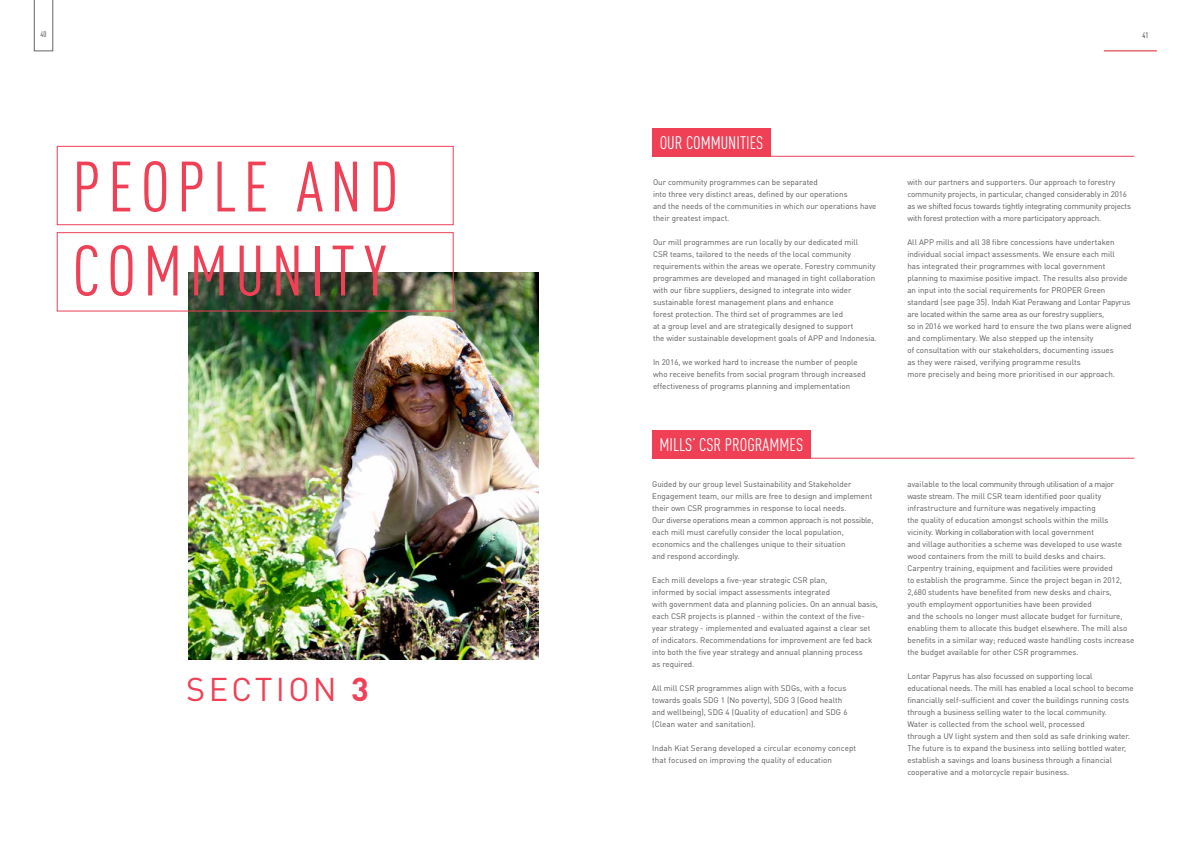
<style>
.page{position:relative;width:1191px;height:842px;background:#fff}
.page>*{position:absolute;margin:0;border:0;box-sizing:border-box;transform-origin:0 0}
.t1{font:70px/84px "DIN Cond";letter-spacing:.1em;color:#ef4056}
.t2{font:32.5px "DIN Pro";letter-spacing:.1em;color:#ef4056}
.t3{font:18px "DIN Cond";color:#fff}
.t4{font:8px/12px "DIN Pro";color:#58595b}
.t5{font:8px/12px "DIN Pro";letter-spacing:-.02em;color:#58595b}
.t6{font:500 8px "DIN Cond";color:#6d6e71}
.t7{font:500 8px "DIN Cond";color:#58595b}
.s1{font-weight:700}
</style>
<div class="page">
<svg style="left:34px;top:0;width:19px;height:51px"></svg>
<hr style="left:1103px;top:51px;width:53px;height:1px;background:#de1c24">
<div style="left:652px;top:128px;width:119px;height:29px;background:#ef4056"></div>
<div style="left:652px;top:430px;width:158px;height:28px;background:#ef4056"></div>
<hr style="left:652px;top:156px;width:482px;height:1px;background:#ef4056">
<hr style="left:652px;top:458px;width:482px;height:1px;background:#ef4056">
<img style="left:188px;top:272px;width:351px;height:388px">
<div style="left:57px;top:146px;width:397px;height:79px;border:1px solid #ef4056"></div>
<div style="left:57px;top:232px;width:397px;height:79px;border:1px solid #ef4056"></div>
<p class="t6" style="left:41px;top:30px;width:8px">40</p>
<p class="t7" style="left:1142px;top:30px;width:8px">41</p>
<h1 class="t1" style="left:72px;top:144px;width:328px">PEOPLE AND<br>COMMUNITY</h1>
<h2 class="t2" style="left:186px;top:667px;width:184px">SECTION <span class="s1">3</span></h2>
<h3 class="t3" style="left:659px;top:132px;width:42px">OUR COMMUNITIES</h3>
<p class="t4" style="left:653px;top:176px;width:225px">Our community programmes can be separated<br>into three very distinct areas, defined by our operations<br>and the needs of the communities in which our operations have their greatest impact.</p>
<p class="t4" style="left:653px;top:236px;width:225px">Our mill programmes are run locally by our dedicated mill<br>CSR teams, tailored to the needs of the local community requirements within the areas we operate. Forestry community programmes are developed and managed in tight collaboration with our fibre suppliers, designed to integrate into wider sustainable forest management plans and enhance<br>forest protection. The third set of programmes are led<br>at a group level and are strategically designed to support<br>the wider sustainable development goals of APP and Indonesia.</p>
<p class="t4" style="left:653px;top:356px;width:214px">In 2016, we worked hard to increase the number of people who receive benefits from social program through increased effectiveness of programs planning and implementation</p>
<h3 class="t3" style="left:659px;top:434px;width:82px">MILLS’ CSR PROGRAMMES</h3>
<p class="t4" style="left:652px;top:478px;width:223px">Guided by our group level Sustainability and Stakeholder Engagement team, our mills are free to design and implement their own CSR programmes in response to local needs.<br>Our diverse operations mean a common approach is not possible, each mill must carefully consider the local population, economics and the challenges unique to their situation<br>and respond accordingly.</p>
<p class="t4" style="left:652px;top:574px;width:227px">Each mill develops a five-year strategic CSR plan,<br>informed by social impact assessments integrated<br>with government data and planning policies. On an annual basis, each CSR projects is planned - within the context of the five&shy;year strategy - implemented and evaluated against a clear set of indicators. Recommendations for improvement are fed back into both the five year strategy and annual planning process<br>as required.</p>
<p class="t4" style="left:652px;top:682px;width:197px">All mill CSR programmes align with SDGs, with a focus towards goals SDG 1 (No poverty), SDG 3 (Good health and wellbeing), SDG 4 (Quality of education) and SDG 6 (Clean water and sanitation).</p>
<p class="t4" style="left:652px;top:742px;width:205px">Indah Kiat Serang developed a circular economy concept that focused on improving the quality of education</p>
<p class="t5" style="left:907px;top:176px;width:225px">with our partners and supporters. Our approach to forestry community projects, in particular, changed considerably in 2016 as we shifted focus towards tightly integrating community projects with forest protection with a more participatory approach.</p>
<p class="t4" style="left:907px;top:236px;width:226px">All APP mills and all 38 fibre concessions have undertaken individual social impact assessments. We ensure each mill<br>has integrated their programmes with local government planning to maximise positive impact. The results also provide an input into the social requirements for PROPER Green standard (see page 35). Indah Kiat Perawang and Lontar Papyrus are located within the same area as our forestry suppliers,<br>so in 2016 we worked hard to ensure the two plans were aligned and complimentary. We also stepped up the intensity<br>of consultation with our stakeholders, documenting issues<br>as they were raised, verifying programme results<br>more precisely and being more prioritised in our approach.</p>
<p class="t4" style="left:907px;top:478px;width:228px">available to the local community through utilisation of a major waste stream. The mill CSR team identified poor quality infrastructure and furniture was negatively impacting<br>the quality of education amongst schools within the mills vicinity. Working in collaboration with local government<br>and village authorities a scheme was developed to use waste wood containers from the mill to build desks and chairs.<br>Carpentry training, equipment and facilities were provided<br>to establish the programme. Since the project began in 2012, 2,680 students have benefited from new desks and chairs,<br>youth employment opportunities have been provided<br>and the schools no longer must allocate budget for furniture, enabling them to allocate this budget elsewhere. The mill also benefits in a similar way; reduced waste handling costs increase the budget available for other CSR programmes.</p>
<p class="t4" style="left:907px;top:670px;width:228px">Lontar Papyrus has also focussed on supporting local educational needs. The mill has enabled a local school to become financially self-sufficient and cover the buildings running costs through a business selling water to the local community.<br>Water is collected from the school well, processed<br>through a UV light system and then sold as safe drinking water.<br>The future is to expand the business into selling bottled water, establish a savings and loans business through a financial cooperative and a motorcycle repair business.</p>
</div>
